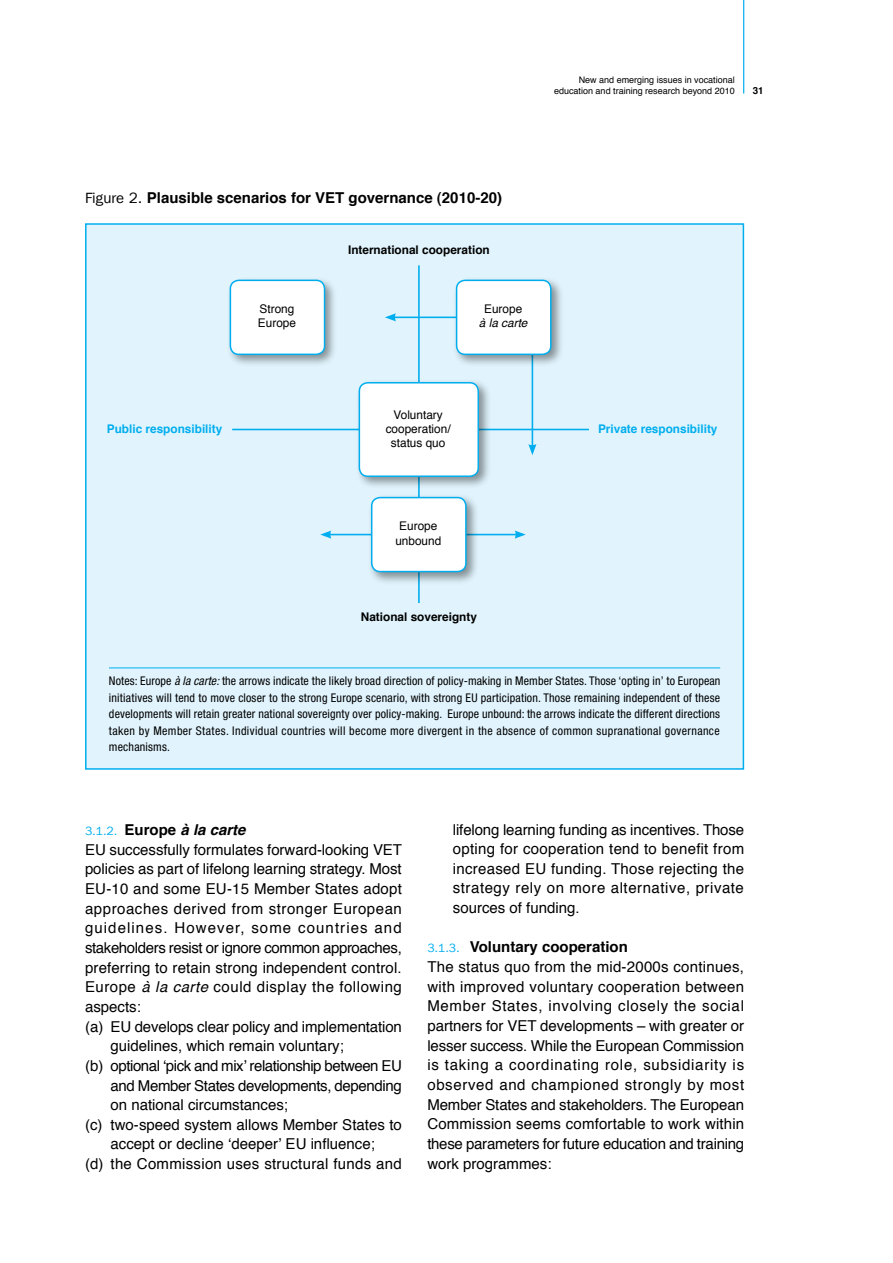
<style>
.page{position:relative;width:893px;height:1263px;background:#fff}
.page>*{position:absolute;margin:0;border:0;box-sizing:border-box;transform-origin:0 0}
.t1{font:15px/19.6px "Helvetica";color:#000;text-align:justify}
.t2{font:15px "Helvetica";letter-spacing:-.025em;color:#000}
.t3{font:15px "Helvetica";letter-spacing:.035em;color:#000}
.t4{font:700 15px "Helvetica";color:#000}
.t5{font:15px "Helvetica";letter-spacing:-.03em;color:#000}
.t6{font:15px "Helvetica";letter-spacing:.02em;color:#000}
.t7{font:15px "Helvetica";letter-spacing:.07em;color:#000}
.t8{font:italic 700 15px "Helvetica";color:#000}
.t9{font:condensed 12px/16.5px "Helvetica Neue LT Std";letter-spacing:.03em;color:#000;text-align:justify}
.t10{font:11.85px/14.2px "Helvetica";color:#000;text-align:center}
.t11{font:700 11.85px "Helvetica";color:#000}
.t12{font:700 11.85px "Helvetica";color:#00aeef}
.t13{font:italic 11.85px "Helvetica";color:#000}
.t14{font:700 9.75px "Helvetica";color:#000}
.t15{font:9px/10.5px "Helvetica";color:#000;text-align:right}
.s1{font-family:"Azbi Franklin One Roman";font-weight:400}
.s2{font-style:italic}
.s3{font-family:"Azbi Franklin One Roman";font-weight:400;font-style:normal;font-size:12px;color:#00aeef}
.s4{font-style:normal}
.s5{font-family:"Azbi Franklin One Roman";font-size:12px;color:#00aeef}
.s6{font-weight:700}
</style>
<div class="page">
<div style="left:85px;top:223px;width:659px;height:547px;background:#e1f4fd;border:2px solid #00aeef"></div>
<hr style="left:532px;top:350px;width:1px;height:96px;background:#00aeef">
<svg style="left:528px;top:444px;width:8px;height:11px"></svg>
<hr style="left:418px;top:265px;width:2px;height:338px;background:#00aeef">
<hr style="left:232px;top:429px;width:357px;height:1px;background:#00aeef">
<hr style="left:329px;top:534px;width:97px;height:1px;background:#00aeef">
<svg style="left:320px;top:530px;width:11px;height:9px"></svg>
<hr style="left:393px;top:317px;width:97px;height:1px;background:#00aeef">
<svg style="left:385px;top:313px;width:11px;height:8px"></svg>
<hr style="left:420px;top:534px;width:97px;height:1px;background:#00aeef">
<svg style="left:515px;top:530px;width:11px;height:9px"></svg>
<div style="left:226px;top:276px;width:119px;height:98px;background:#000;opacity:.42"></div>
<div style="left:230px;top:280px;width:95px;height:74px;background:#fff;border-radius:9px"></div>
<div style="left:230px;top:280px;width:95px;height:75px;border:2px solid #00aeef;border-radius:9px"></div>
<div style="left:452px;top:276px;width:119px;height:98px;background:#000;opacity:.42"></div>
<div style="left:457px;top:280px;width:94px;height:74px;background:#fff;border-radius:9px"></div>
<div style="left:456px;top:280px;width:95px;height:75px;border:2px solid #00aeef;border-radius:9px"></div>
<div style="left:367px;top:493px;width:119px;height:98px;background:#000;opacity:.42"></div>
<div style="left:372px;top:498px;width:94px;height:73px;background:#fff;border-radius:9px"></div>
<div style="left:371px;top:497px;width:96px;height:75px;border:2px solid #00aeef;border-radius:9px"></div>
<div style="left:355px;top:378px;width:143px;height:117px;background:#000;opacity:.42"></div>
<div style="left:359px;top:383px;width:119px;height:93px;background:#fff;border-radius:9px"></div>
<div style="left:359px;top:382px;width:120px;height:95px;border:2px solid #00aeef;border-radius:9px"></div>
<hr style="left:109px;top:667px;width:611px;height:1px;background:#00aeef">
<hr style="left:743px;top:0;width:1px;height:94px;background:#00aeef">
<p class="t15" style="left:554px;top:75px;width:182px">New and emerging issues in vocational education and training research beyond 2010</p>
<p class="t14" style="left:753px;top:82px;width:12px">31</p>
<p class="t4" style="left:85px;top:186px;width:418px"><span class="s1">Figure 2.</span> Plausible scenarios for VET governance (2010-20)</p>
<p class="t11" style="left:348px;top:240px;width:143px">International cooperation</p>
<p class="t10" style="left:258px;top:302px;width:40px;text-align:left">Strong<br>Europe</p>
<p class="t10" style="left:484px;top:302px;width:40px">Europe</p>
<p class="t13" style="left:479px;top:314px;width:50px">à la carte</p>
<p class="t10" style="left:386px;top:408px;width:66px">Voluntary cooperation/ status quo</p>
<p class="t12" style="left:107px;top:419px;width:117px">Public responsibility</p>
<p class="t12" style="left:598px;top:419px;width:121px">Private responsibility</p>
<p class="t10" style="left:395px;top:519px;width:47px">Europe unbound</p>
<p class="t11" style="left:361px;top:607px;width:118px">National sovereignty</p>
<p class="t9" style="left:109px;top:672px;width:613px">Notes: Europe <span class="s2">à la carte:</span> the arrows indicate the likely broad direction of policy-making in Member States. Those ‘opting in’ to European initiatives will tend to move closer to the strong Europe scenario, with strong EU participation. Those remaining independent of these developments will retain greater national sovereignty over policy-making. Europe unbound: the arrows indicate the different directions taken by Member States. Individual countries will become more divergent in the absence of common supranational governance mechanisms.</p>
<p class="t8" style="left:85px;top:817px;width:162px"><span class="s3">3.1.2.</span> <span class="s4">Europe</span> à la carte</p>
<p class="t1" style="left:85px;top:840px;width:319px">EU successfully formulates forward-looking VET</p>
<p class="t1" style="left:85px;top:860px;width:318px">policies as part of lifelong learning strategy. Most</p>
<p class="t1" style="left:85px;top:879px;width:318px">EU-10 and some EU-15 Member States adopt</p>
<p class="t3" style="left:85px;top:897px;width:318px">approaches derived from stronger European</p>
<p class="t7" style="left:85px;top:916px;width:318px">guidelines. However, some countries and</p>
<p class="t2" style="left:85px;top:936px;width:318px">stakeholders resist or ignore common approaches,</p>
<p class="t1" style="left:85px;top:958px;width:318px">preferring to retain strong independent control.</p>
<p class="t3" style="left:85px;top:975px;width:318px">Europe <span class="s2">à la carte</span> could display the following</p>
<p class="t1" style="left:85px;top:997px;width:57px">aspects:</p>
<p class="t1" style="left:85px;top:1017px;width:318px">(a) EU develops clear policy and implementation</p>
<p class="t1" style="left:111px;top:1036px;width:235px">guidelines, which remain voluntary;</p>
<p class="t5" style="left:85px;top:1054px;width:318px">(b) optional ‘pick and mix’ relationship between EU</p>
<p class="t2" style="left:111px;top:1074px;width:293px">and Member States developments, depending</p>
<p class="t1" style="left:111px;top:1095px;width:179px">on national circumstances;</p>
<p class="t1" style="left:85px;top:1115px;width:318px">(c) two-speed system allows Member States to</p>
<p class="t1" style="left:111px;top:1135px;width:266px">accept or decline ‘deeper’ EU influence;</p>
<p class="t6" style="left:85px;top:1152px;width:318px">(d) the Commission uses structural funds and</p>
<p class="t1" style="left:453px;top:820px;width:293px">lifelong learning funding as incentives. Those opting for cooperation tend to benefit from increased EU funding. Those rejecting the strategy rely on more alternative, private sources of funding.</p>
<p class="t1" style="left:427px;top:938px;width:318px;text-align:left"><span class="s5">3.1.3.</span> <span class="s6">Voluntary cooperation<br></span>The status quo from the mid-2000s continues, with improved voluntary cooperation between Member States, involving closely the social partners for VET developments – with greater or lesser success. While the European Commission is taking a coordinating role, subsidiarity is observed and championed strongly by most Member States and stakeholders. The European Commission seems comfortable to work within these parameters for future education and training work programmes:</p>
</div>
